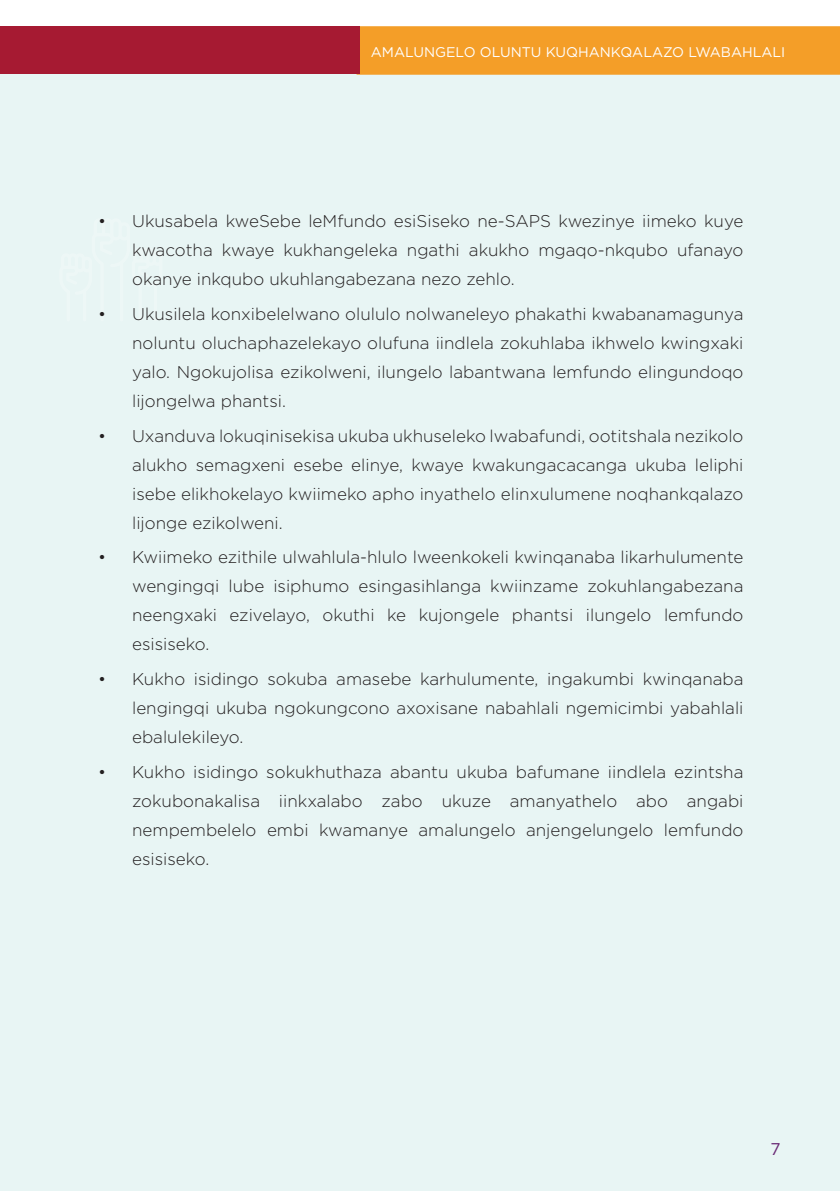
<style>
.page{position:relative;width:840px;height:1191px;background:#fff}
.page>*{position:absolute;margin:0;border:0;box-sizing:border-box;transform-origin:0 0}
.t1{font:300 17px/29px "Gotham";color:#231f20;text-align:justify}
.t2{font:17px "Gotham";color:#692875}
.t3{font:14px "Gotham";color:#fff}
</style>
<div class="page">
<div style="left:0;top:74px;width:839px;height:1117px;background:#e8f5f4"></div>
<div style="left:356px;top:26px;width:483px;height:49px;background:#f49e28"></div>
<div style="left:0;top:26px;width:359px;height:48px;background:#a61a32"></div>
<p class="t3" style="left:370px;top:43px;width:416px">AMALUNGELO OLUNTU KUQHANKQALAZO LWABAHLALI</p>
<p class="t1" style="left:132px;top:206px;width:612px;text-indent:-34px">• Ukusabela kweSebe leMfundo esiSiseko ne-SAPS kwezinye iimeko kuye kwacotha kwaye kukhangeleka ngathi akukho mgaqo-nkqubo ufanayo okanye inkqubo ukuhlangabezana nezo zehlo.</p>
<p class="t1" style="left:132px;top:299px;width:612px;text-indent:-34px">• Ukusilela konxibelelwano olululo nolwaneleyo phakathi kwabanamagunya noluntu oluchaphazelekayo olufuna iindlela zokuhlaba ikhwelo kwingxaki yalo. Ngokujolisa ezikolweni, ilungelo labantwana lemfundo elingundoqo lijongelwa phantsi.</p>
<p class="t1" style="left:132px;top:421px;width:612px;text-indent:-34px">• Uxanduva lokuqinisekisa ukuba ukhuseleko lwabafundi, ootitshala nezikolo alukho semagxeni esebe elinye, kwaye kwakungacacanga ukuba leliphi isebe elikhokelayo kwiimeko apho inyathelo elinxulumene noqhankqalazo lijonge ezikolweni.</p>
<p class="t1" style="left:132px;top:542px;width:612px;text-indent:-34px">• Kwiimeko ezithile ulwahlula-hlulo lweenkokeli kwinqanaba likarhulumente wengingqi lube isiphumo esingasihlanga kwiinzame zokuhlangabezana neengxaki ezivelayo, okuthi ke kujongele phantsi ilungelo lemfundo esisiseko.</p>
<p class="t1" style="left:132px;top:664px;width:612px;text-indent:-34px">• Kukho isidingo sokuba amasebe karhulumente, ingakumbi kwinqanaba lengingqi ukuba ngokungcono axoxisane nabahlali ngemicimbi yabahlali ebalulekileyo.</p>
<p class="t1" style="left:132px;top:757px;width:612px;text-indent:-34px">• Kukho isidingo sokukhuthaza abantu ukuba bafumane iindlela ezintsha zokubonakalisa iinkxalabo zabo ukuze amanyathelo abo angabi nempembelelo embi kwamanye amalungelo anjengelungelo lemfundo esisiseko.</p>
<p class="t2" style="left:770px;top:1137px;width:12px">7</p>
</div>
